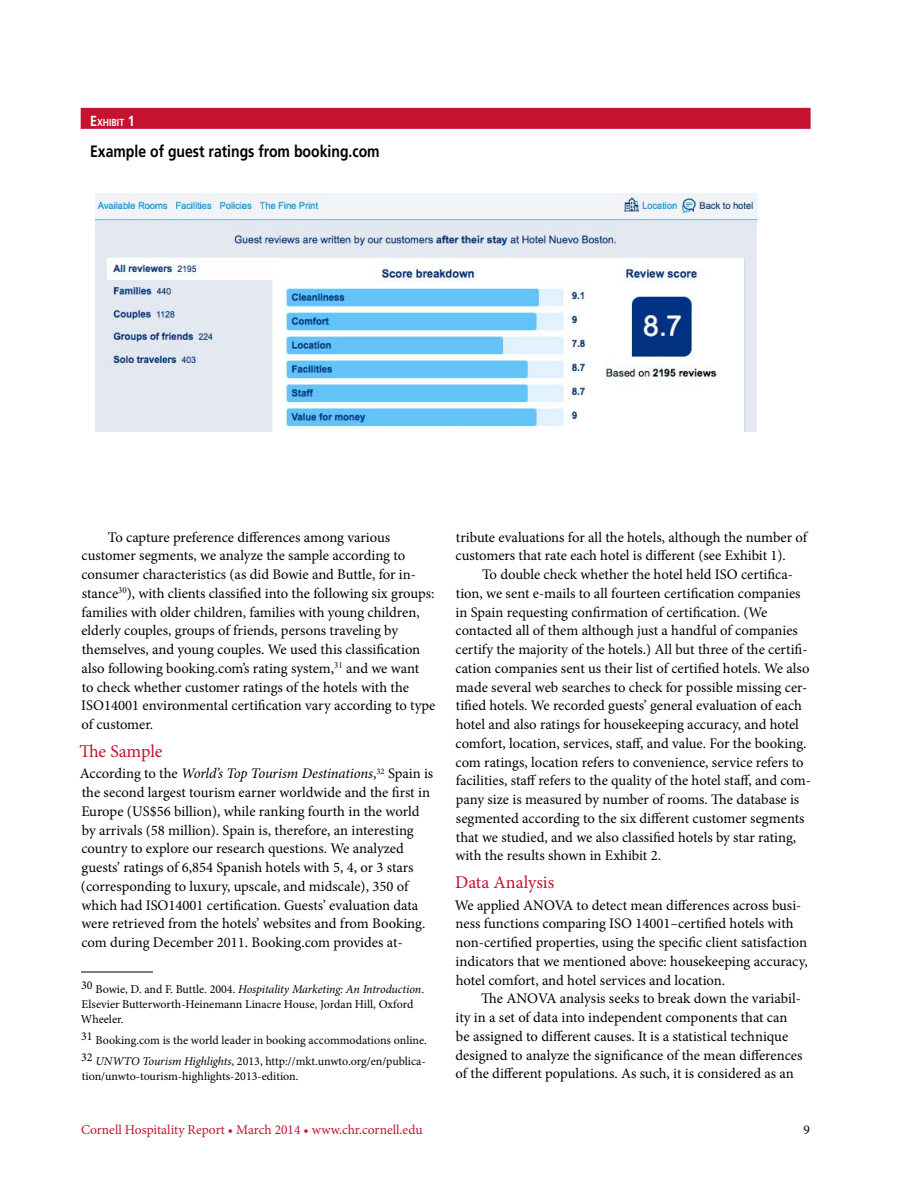
<style>
.page{position:relative;width:918px;height:1188px;background:#fff}
.page>*{position:absolute;margin:0;border:0;box-sizing:border-box;transform-origin:0 0}
.t1{font:18px "Minion Pro";letter-spacing:-.005em;color:#c41230}
.t2{font:700 16.5px "Frutiger LT Std";color:#000;scale:.85 1}
.t3{font:14.7px/18.8px "Minion Pro";color:#000}
.t4{font:13.5px "Minion Pro";color:#c41230}
.t5{font:13.5px "Minion Pro";color:#000}
.t6{font:12px/15px "Minion Pro";color:#000}
.t7{font:700 10.2px "Frutiger LT Std";color:#fff;scale:.85 1}
.s1{font-size:14.7px}
.s2{font-style:italic}
</style>
<div class="page">
<hr style="left:81px;top:972px;width:72px;height:1px;background:#000">
<div style="left:81px;top:108px;width:730px;height:21px;background:#c41230"></div>
<img style="left:96px;top:194px;width:664px;height:238px">
<p class="t7" style="left:90px;top:116px;width:54px"><span class="s1">E</span>xhibit <span class="s1">1</span></p>
<p class="t2" style="left:90px;top:142px;width:342px">Example of guest ratings from booking.com</p>
<p class="t3" style="left:81px;top:528px;width:356px;text-indent:27px">To capture preference differences among various customer segments, we analyze the sample according to consumer characteristics (as did Bowie and Buttle, for in&shy;stance<sup>30</sup>), with clients classified into the following six groups: families with older children, families with young children, elderly couples, groups of friends, persons traveling by themselves, and young couples. We used this classification also following booking.com’s rating system,<sup>31</sup> and we want<br>to check whether customer ratings of the hotels with the ISO14001 environmental certification vary according to type of customer.</p>
<p class="t1" style="left:79px;top:739px;width:85px">The Sample</p>
<p class="t3" style="left:80px;top:764px;width:355px">According to the <span class="s2">World’s Top Tourism Destinations</span>,<sup>32</sup> Spain is the second largest tourism earner worldwide and the first in Europe (US$56 billion), while ranking fourth in the world by arrivals (58 million). Spain is, therefore, an interesting country to explore our research questions. We analyzed guests’ ratings of 6,854 Spanish hotels with 5, 4, or 3 stars (corresponding to luxury, upscale, and midscale), 350 of which had ISO14001 certification. Guests’ evaluation data were retrieved from the hotels’ websites and from Booking. com during December 2011. Booking.com provides at-</p>
<p class="t6" style="left:81px;top:982px;width:345px">30 Bowie, D. and F. Buttle. 2004. <span class="s2">Hospitality Marketing: An Introduction</span>.<br>Elsevier Butterworth-Heinemann Linacre House, Jordan Hill, Oxford<br>Wheeler.</p>
<p class="t6" style="left:81px;top:1030px;width:347px;line-height:21px">31 Booking.com is the world leader in booking accommodations online.<br>32 <span class="s2">UNWTO Tourism Highlights</span>, 2013, http://mkt.unwto.org/en/publica-</p>
<p class="t6" style="left:82px;top:1069px;width:218px">tion/unwto-tourism-highlights-2013-edition.</p>
<p class="t3" style="left:456px;top:528px;width:353px">tribute evaluations for all the hotels, although the number of customers that rate each hotel is different (see Exhibit 1).</p>
<p class="t3" style="left:456px;top:565px;width:357px;text-indent:27px">To double check whether the hotel held ISO certifica&shy;tion, we sent e-mails to all fourteen certification companies in Spain requesting confirmation of certification. (We contacted all of them although just a handful of companies certify the majority of the hotels.) All but three of the certifi&shy;cation companies sent us their list of certified hotels. We also made several web searches to check for possible missing cer&shy;tified hotels. We recorded guests’ general evaluation of each hotel and also ratings for housekeeping accuracy, and hotel comfort, location, services, staff, and value. For the booking. com ratings, location refers to convenience, service refers to facilities, staff refers to the quality of the hotel staff, and com&shy;pany size is measured by number of rooms. The database is segmented according to the six different customer segments that we studied, and we also classified hotels by star rating, with the results shown in Exhibit 2.</p>
<p class="t1" style="left:455px;top:870px;width:101px">Data Analysis</p>
<p class="t3" style="left:455px;top:896px;width:354px">We applied ANOVA to detect mean differences across busi&shy;ness functions comparing ISO 14001–certified hotels with non-certified properties, using the specific client satisfaction indicators that we mentioned above: housekeeping accuracy, hotel comfort, and hotel services and location.</p>
<p class="t3" style="left:456px;top:989px;width:348px;text-indent:26px">The ANOVA analysis seeks to break down the variabil&shy;ity in a set of data into independent components that can be assigned to different causes. It is a statistical technique designed to analyze the significance of the mean differences of the different populations. As such, it is considered as an</p>
<p class="t4" style="left:81px;top:1121px;width:343px">Cornell Hospitality Report • March 2014 • www.chr.cornell.edu</p>
<p class="t5" style="left:804px;top:1121px;width:8px">9</p>
</div>
